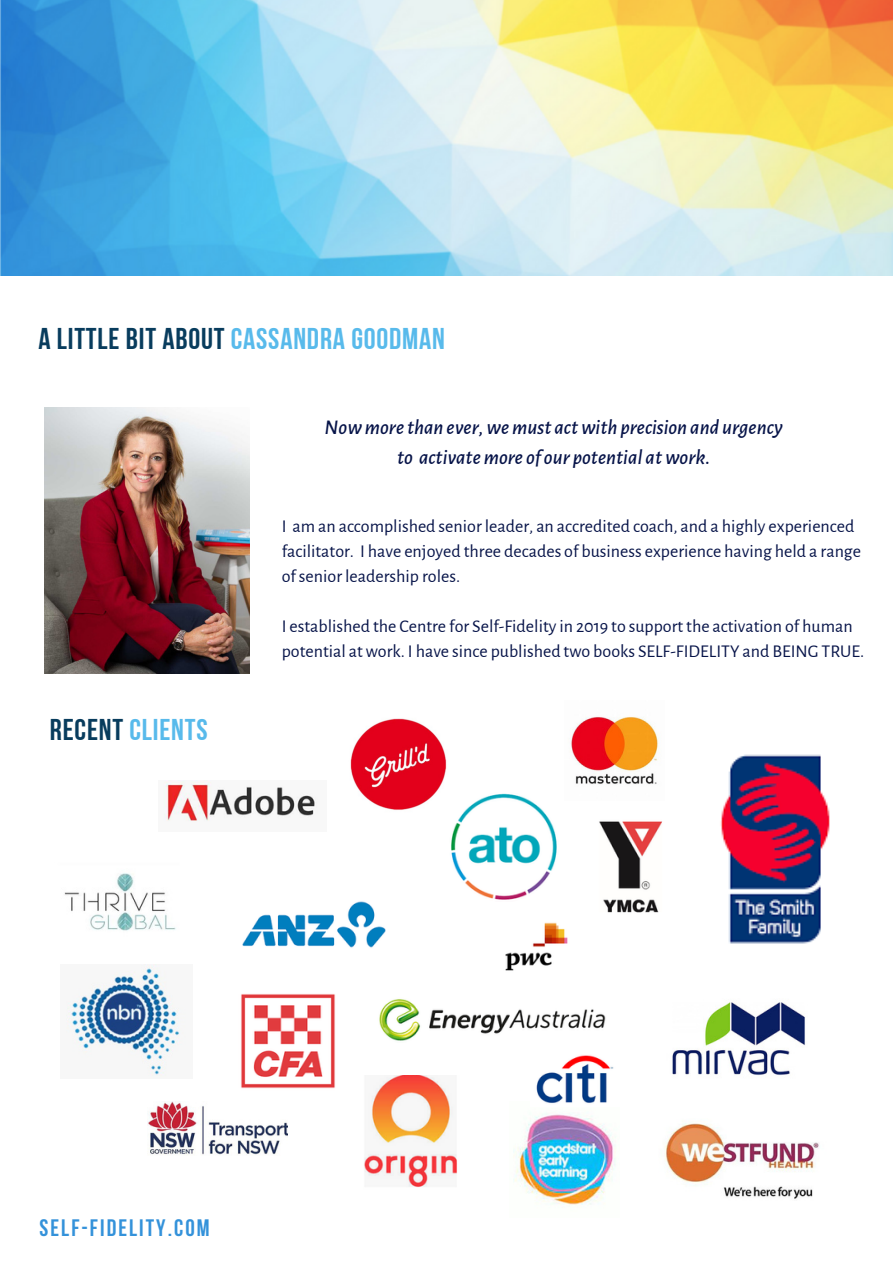
<style>
.page{position:relative;width:893px;height:1264px;background:#fff}
.page>*{position:absolute;margin:0;border:0;box-sizing:border-box;transform-origin:0 0}
.t1{font:30px "Bebas Neue Cyrillic";letter-spacing:.025em;color:#58baeb}
.t2{font:700 23.7px "Bebas Neue";letter-spacing:.085em;color:#3492da}
.t3{font:italic 500 21px "Alegreya Sans";color:#071449}
.t4{font:18px/25px "Alegreya Sans";color:#071449}
.s1{color:#083c5d}
</style>
<div class="page">
<img style="left:0;top:0;width:892px;height:275px">
<img style="left:64px;top:873px;width:112px;height:58px">
<img style="left:364px;top:1075px;width:93px;height:112px">
<img style="left:147px;top:1101px;width:140px;height:54px">
<img style="left:665px;top:1123px;width:154px;height:76px">
<img style="left:720px;top:754px;width:110px;height:190px">
<img style="left:241px;top:994px;width:94px;height:95px">
<img style="left:513px;top:1113px;width:103px;height:92px">
<img style="left:536px;top:1055px;width:78px;height:49px">
<img style="left:451px;top:793px;width:106px;height:107px">
<img style="left:672px;top:1002px;width:133px;height:73px">
<img style="left:44px;top:408px;width:205px;height:265px">
<img style="left:599px;top:821px;width:63px;height:92px">
<img style="left:379px;top:999px;width:227px;height:42px">
<img style="left:66px;top:964px;width:117px;height:112px">
<img style="left:164px;top:780px;width:153px;height:41px">
<img style="left:242px;top:901px;width:143px;height:47px">
<img style="left:505px;top:922px;width:63px;height:49px">
<img style="left:350px;top:718px;width:102px;height:97px">
<img style="left:570px;top:716px;width:89px;height:68px">
<p class="t1" style="left:38px;top:327px;width:408px"><span class="s1">A LITTLE BIT ABOUT</span> CASSANDRA GOODMAN</p>
<p class="t3" style="left:324px;top:417px;width:459px">Nowmorethan ever,wemust actwith precision and urgency</p>
<p class="t3" style="left:397px;top:447px;width:314px">to activatemore of our potential atwork.</p>
<p class="t1" style="left:50px;top:717px;width:159px"><span class="s1">RECENT</span> CLIENTS</p>
<p class="t4" style="left:282px;top:514px;width:580px">I am an accomplished senior leader, an accredited coach, and a highly experienced facilitator. I have enjoyed three decades of business experience having held a range ofsenior leadership roles.</p>
<p class="t4" style="left:282px;top:614px;width:584px">I established the Centre for Self-Fidelity in 2019 to support the activation of human potential at work. I have since published two books SELF-FIDELITY and BEING TRUE.</p>
<p class="t2" style="left:40px;top:1217px;width:171px">SELF-FIDELITY.COM</p>
</div>
